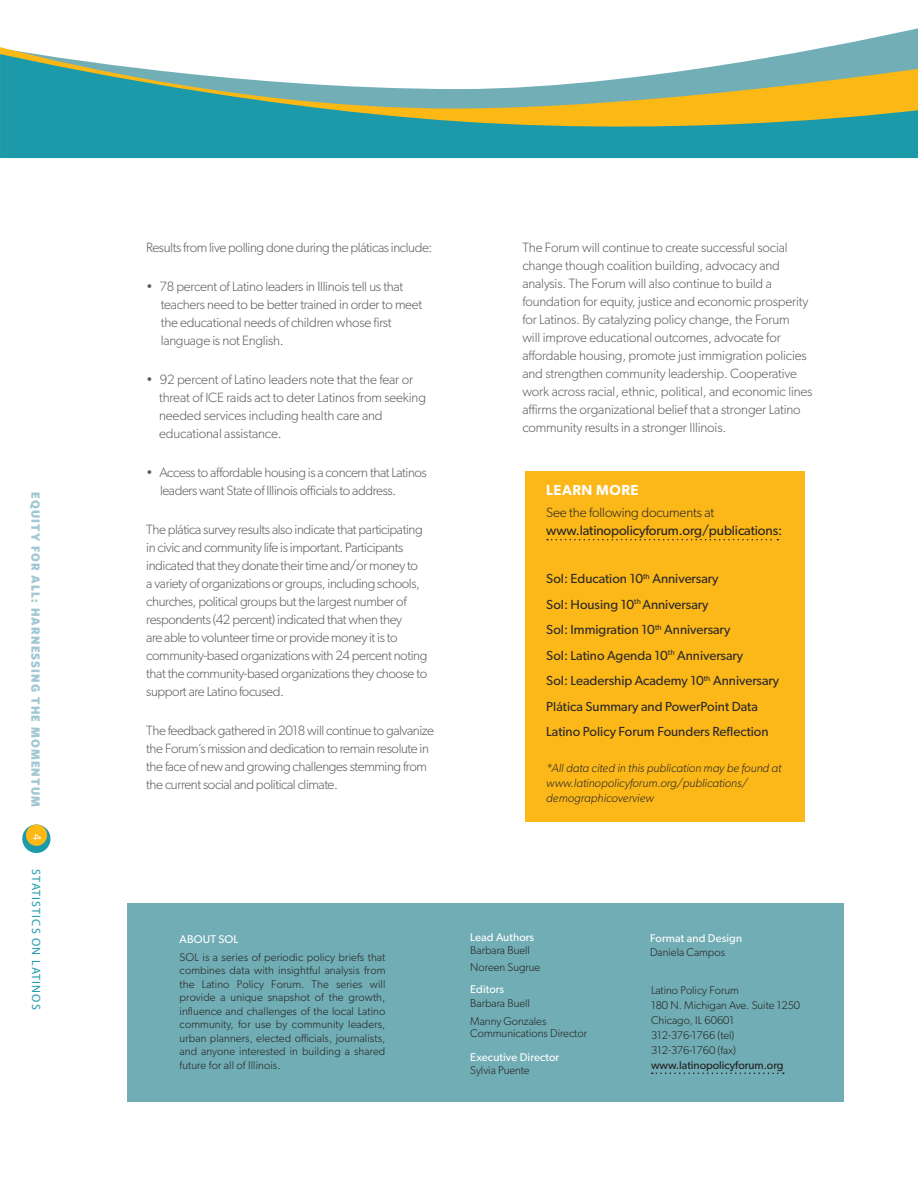
<style>
.page{position:relative;width:918px;height:1188px;background:#fff}
.page>*{position:absolute;margin:0;border:0;box-sizing:border-box;transform-origin:0 0}
.t1{font:600 14.55px "Gibson";letter-spacing:.03em;color:#fff}
.t2{font:300 13.5px/18px "Gibson";letter-spacing:-.03em;color:#5c5c5f}
.t3{font:300 13.5px/18px "Gibson";letter-spacing:-.01em;color:#5c5c5f}
.t4{font:13.5px/18px "Gibson";letter-spacing:-.01em;color:#282526}
.t5{font:13.2px "Gibson";color:#2b292a}
.t6{font:italic 300 12px/15px "Gibson";color:#2b292a}
.t7{font:12px "Whitney Black SC";letter-spacing:.1em;color:#a1c8d2}
.t8{font:12px "Myriad Pro";letter-spacing:.095em;color:#1d9aaa}
.t9{font:12px "Myriad Pro";color:#fff}
.t10{font:300 11.25px/13.5px "Gibson";color:#231f20}
.t11{font:11.25px "Gibson";letter-spacing:.01em;color:#fff}
.s1{font-weight:300}
.s2{font-weight:400;color:#fff}
.s3{font-weight:400}
</style>
<div class="page">
<svg style="left:22px;top:825px;width:29px;height:28px"></svg>
<div style="left:26px;top:825px;width:21px;height:21px;background:#fcb814;border-radius:50%"></div>
<svg style="left:827px;top:28px;width:91px;height:19px"></svg>
<svg style="left:0;top:47px;width:918px;height:7px"></svg>
<svg style="left:0;top:54px;width:918px;height:104px"></svg>
<div style="left:525px;top:471px;width:280px;height:351px;background:#fcb818"></div>
<div style="left:127px;top:903px;width:717px;height:199px;background:#71adb4"></div>
<svg style="left:652px;top:1073px;width:132px;height:1px"></svg>
<svg style="left:547px;top:539px;width:231px;height:1px"></svg>
<p class="t7" style="left:43px;top:492px;width:316px;rotate:90deg">EQUITY FOR ALL: HARNESSING THE MOMENTUM</p>
<p class="t9" style="left:45px;top:834px;width:8px;rotate:90deg">4</p>
<p class="t8" style="left:44px;top:869px;width:142px;rotate:90deg">STATISTICS ON LATINOS</p>
<p class="t2" style="left:146px;top:238px;width:288px">Results from live polling done during the pláticas include:</p>
<p class="t2" style="left:161px;top:277px;width:263px;text-indent:-15px">• 78 percent of Latino leaders in Illinois tell us that teachers need to be better trained in order to meet the educational needs of children whose first language is not English.</p>
<p class="t3" style="left:159px;top:370px;width:268px;text-indent:-13px">• 92 percent of Latino leaders note that the fear or threat of ICE raids act to deter Latinos from seeking needed services including health care and educational assistance.</p>
<p class="t2" style="left:160px;top:463px;width:268px;text-indent:-14px">• Access to affordable housing is a concern that Latinos leaders want State of Illinois officials to address.</p>
<p class="t2" style="left:146px;top:520px;width:283px">The plática survey results also indicate that participating in civic and community life is important. Participants indicated that they donate their time and/or money to a variety of organizations or groups, including schools, churches, political groups but the largest number of respondents (42 percent) indicated that when they<br>are able to volunteer time or provide money it is to community-based organizations with 24 percent noting that the community-based organizations they choose to support are Latino focused.</p>
<p class="t2" style="left:146px;top:721px;width:289px">The feedback gathered in 2018 will continue to galvanize the Forum’s mission and dedication to remain resolute in the face of new and growing challenges stemming from the current social and political climate.</p>
<p class="t3" style="left:522px;top:238px;width:292px">The Forum will continue to create successful social change though coalition building, advocacy and analysis. The Forum will also continue to build a foundation for equity, justice and economic prosperity for Latinos. By catalyzing policy change, the Forum<br>will improve educational outcomes, advocate for affordable housing, promote just immigration policies and strengthen community leadership. Cooperative work across racial, ethnic, political, and economic lines affirms the organizational belief that a stronger Latino community results in a stronger Illinois.</p>
<p class="t1" style="left:546px;top:481px;width:94px">LEARN MORE</p>
<p class="t4" style="left:546px;top:503px;width:237px"><span class="s1">See the following documents at </span>www.latinopolicyforum.org/publications:</p>
<p class="t5" style="left:546px;top:571px;width:174px">Sol: Education 10<sup>th</sup> Anniversary</p>
<p class="t5" style="left:546px;top:596px;width:164px">Sol: Housing 10<sup>th</sup> Anniversary</p>
<p class="t5" style="left:546px;top:622px;width:186px">Sol: Immigration 10<sup>th</sup> Anniversary</p>
<p class="t5" style="left:546px;top:647px;width:199px">Sol: Latino Agenda 10<sup>th</sup> Anniversary</p>
<p class="t5" style="left:546px;top:673px;width:234px">Sol: Leadership Academy 10<sup>th</sup> Anniversary</p>
<p class="t5" style="left:546px;top:698px;width:213px">Plática Summary and PowerPoint Data</p>
<p class="t5" style="left:546px;top:724px;width:224px">Latino Policy Forum Founders Reflection</p>
<p class="t6" style="left:546px;top:760px;width:237px">*All data cited in this publication may be found at www.latinopolicyforum.org/publications/ demographicoverview</p>
<p class="t11" style="left:180px;top:932px;width:60px">ABOUT SOL</p>
<p class="t10" style="left:180px;top:950px;width:207px;text-align:justify">SOL is a series of periodic policy briefs that combines data with insightful analysis from the Latino Policy Forum. The series will provide a unique snapshot of the growth, influence and challenges of the local Latino community, for use by community leaders, urban planners, elected officials, journalists, and anyone interested in building a shared future for all of Illinois.</p>
<p class="t11" style="left:470px;top:930px;width:65px">Lead Authors</p>
<p class="t10" style="left:470px;top:944px;width:61px">Barbara Buell</p>
<p class="t10" style="left:470px;top:960px;width:71px">Noreen Sugrue</p>
<p class="t10" style="left:470px;top:983px;width:61px"><span class="s2">Editors<br></span>Barbara Buell</p>
<p class="t10" style="left:470px;top:1015px;width:118px;line-height:12px">Manny Gonzales<br>Communications Director</p>
<p class="t11" style="left:470px;top:1050px;width:91px">Executive Director</p>
<p class="t10" style="left:470px;top:1064px;width:61px">Sylvia Puente</p>
<p class="t11" style="left:650px;top:932px;width:94px">Format and Design</p>
<p class="t10" style="left:650px;top:945px;width:77px">Daniela Campos</p>
<p class="t10" style="left:651px;top:982px;width:151px;line-height:15px">Latino Policy Forum<br>180 N. Michigan Ave. Suite 1250<br>Chicago, IL 60601<br>312-376-1766 (tel)<br>312-376-1760 (fax) <span class="s3">www.latinopolicyforum.org</span></p>
</div>
